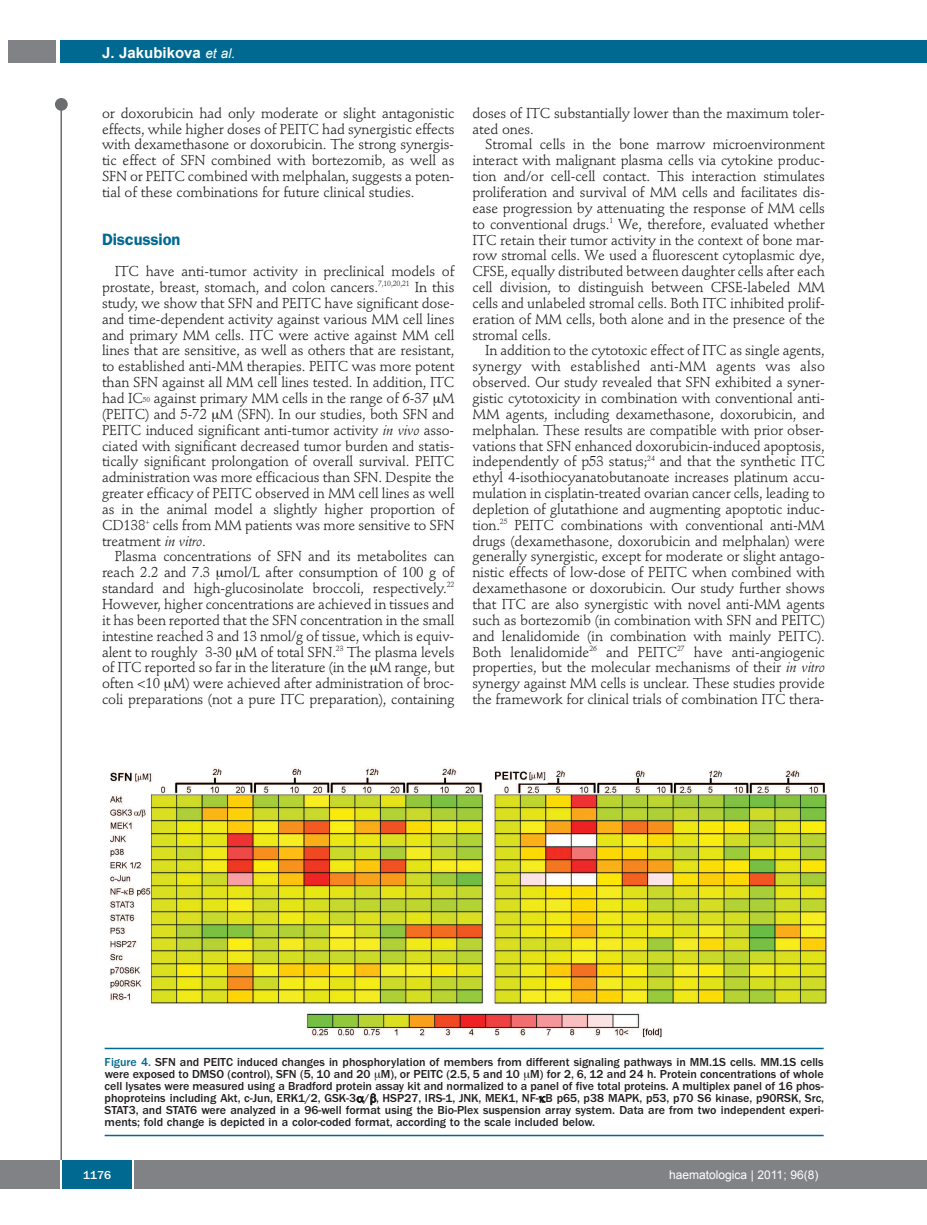
<style>
.page{position:relative;width:927px;height:1225px;background:#fff}
.page>*{position:absolute;margin:0;border:0;box-sizing:border-box;transform-origin:0 0}
.t1{font:600 16.5px "Franklin Gothic";letter-spacing:-.01em;color:#006991}
.t2{font:700 15px "Arial";color:#fff}
.t3{font:14.25px/15.9px "Stempel Schneidler";letter-spacing:-.01em;color:#231f20;text-align:justify}
.t4{font:500 12px/12px "Franklin Gothic";color:#231f20;text-align:justify}
.t5{font:12px "Arial";color:#fff}
.t6{font:500 12px "Franklin Gothic";color:#fff}
.s1{font-weight:400;font-style:italic;font-size:13.5px}
.s2{font-size:7.2px}
.s3{font-style:italic}
.s4{color:#006991}
</style>
<div class="page">
<div style="left:911px;top:40px;width:16px;height:22px;background:#006991"></div>
<div style="left:910px;top:1160px;width:17px;height:28px;background:#808285"></div>
<div style="left:55px;top:98px;width:13px;height:13px;background:#6c6d70;border-radius:50%"></div>
<hr style="left:60px;top:101px;width:2px;height:1061px;background:#6c6d70">
<div style="left:60px;top:40px;width:852px;height:22px;background:#006991"></div>
<div style="left:9px;top:40px;width:47px;height:22px;background:#808285"></div>
<div style="left:0;top:1160px;width:911px;height:28px;background:#808285"></div>
<div style="left:62px;top:1160px;width:71px;height:28px;background:#006991"></div>
<hr style="left:60px;top:1160px;width:2px;height:28px;background:#fff">
<svg style="left:133px;top:1160px;width:1px;height:28px"></svg>
<img style="left:110px;top:767px;width:719px;height:271px">
<hr style="left:105px;top:1047px;width:719px;height:2px;background:#006991">
<hr style="left:105px;top:1134px;width:719px;height:2px;background:#006991">
<p class="t2" style="left:102px;top:44px;width:135px">J. Jakubikova <span class="s1">et al.</span></p>
<p class="t3" style="left:102px;top:106px;width:354px">or doxorubicin had only moderate or slight antagonistic effects, while higher doses of PEITC had synergistic effects with dexamethasone or doxorubicin. The strong synergis&shy;tic effect of SFN combined with bortezomib, as well as SFN or PEITC combined with melphalan, suggests a poten&shy;tial of these combinations for future clinical studies.</p>
<p class="t1" style="left:102px;top:233px;width:80px">Discussion</p>
<p class="t3" style="left:102px;top:265px;width:354px;text-indent:13px">ITC have anti-tumor activity in preclinical models of prostate, breast, stomach, and colon cancers.<sup>7,10,20,21</sup> In this study, we show that SFN and PEITC have significant dose&shy;and time-dependent activity against various MM cell lines and primary MM cells. ITC were active against MM cell lines that are sensitive, as well as others that are resistant, to established anti-MM therapies. PEITC was more potent than SFN against all MM cell lines tested. In addition, ITC had IC<span class="s2">50</span> against primary MM cells in the range of 6-37 M (PEITC) and 5-72 M (SFN). In our studies, both SFN and PEITC induced significant anti-tumor activity <span class="s3">in vivo</span> asso&shy;ciated with significant decreased tumor burden and statis&shy;tically significant prolongation of overall survival. PEITC administration was more efficacious than SFN. Despite the greater efficacy of PEITC observed in MM cell lines as well as in the animal model a slightly higher proportion of CD138<sup>+</sup> cells from MM patients was more sensitive to SFN treatment <span class="s3">in vitro</span>.</p>
<p class="t3" style="left:102px;top:550px;width:354px;text-indent:13px">Plasma concentrations of SFN and its metabolites can reach 2.2 and 7.3 mol/L after consumption of 100 g of standard and high-glucosinolate broccoli, respectively.<sup>22<br></sup>However, higher concentrations are achieved in tissues and it has been reported that the SFN concentration in the small intestine reached 3 and 13 nmol/g of tissue, which is equiv&shy;alent to roughly 3-30 M of total SFN.<sup>23</sup> The plasma levels of ITC reported so far in the literature (in the M range, but often &lt;10 M) were achieved after administration of broc&shy;coli preparations (not a pure ITC preparation), containing</p>
<p class="t3" style="left:472px;top:106px;width:354px">doses of ITC substantially lower than the maximum toler&shy;ated ones.</p>
<p class="t3" style="left:472px;top:138px;width:354px;text-indent:13px">Stromal cells in the bone marrow microenvironment interact with malignant plasma cells via cytokine produc&shy;tion and/or cell-cell contact. This interaction stimulates proliferation and survival of MM cells and facilitates dis&shy;ease progression by attenuating the response of MM cells to conventional drugs.<sup>1</sup> We, therefore, evaluated whether ITC retain their tumor activity in the context of bone mar&shy;row stromal cells. We used a fluorescent cytoplasmic dye, CFSE, equally distributed between daughter cells after each cell division, to distinguish between CFSE-labeled MM cells and unlabeled stromal cells. Both ITC inhibited prolif&shy;eration of MM cells, both alone and in the presence of the stromal cells.</p>
<p class="t3" style="left:472px;top:344px;width:354px;text-indent:13px">In addition to the cytotoxic effect of ITC as single agents, synergy with established anti-MM agents was also observed. Our study revealed that SFN exhibited a syner&shy;gistic cytotoxicity in combination with conventional anti-MM agents, including dexamethasone, doxorubicin, and melphalan. These results are compatible with prior obser&shy;vations that SFN enhanced doxorubicin-induced apoptosis, independently of p53 status;<sup>24</sup> and that the synthetic ITC ethyl 4-isothiocyanatobutanoate increases platinum accu&shy;mulation in cisplatin-treated ovarian cancer cells, leading to depletion of glutathione and augmenting apoptotic induc&shy;tion.<sup>25</sup> PEITC combinations with conventional anti-MM drugs (dexamethasone, doxorubicin and melphalan) were generally synergistic, except for moderate or slight antago&shy;nistic effects of low-dose of PEITC when combined with dexamethasone or doxorubicin. Our study further shows that ITC are also synergistic with novel anti-MM agents such as bortezomib (in combination with SFN and PEITC) and lenalidomide (in combination with mainly PEITC).<br>Both lenalidomide<sup>26</sup> and PEITC<sup>27</sup> have anti-angiogenic properties, but the molecular mechanisms of their <span class="s3">in vitro </span>synergy against MM cells is unclear. These studies provide the framework for clinical trials of combination ITC thera-</p>
<p class="t4" style="left:105px;top:1057px;width:721px"><span class="s4">Figure 4.</span> SFN and PEITC induced changes in phosphorylation of members from different signaling pathways in MM.1S cells. MM.1S cells were exposed to DMSO (control), SFN (5, 10 and 20 M), or PEITC (2.5, 5 and 10 M) for 2, 6, 12 and 24 h. Protein concentrations of whole cell lysates were measured using a Bradford protein assay kit and normalized to a panel of five total proteins. A multiplex panel of 16 phos&shy;phoproteins including Akt, c-Jun, ERK1/2, GSK-3 / , HSP27, IRS-1, JNK, MEK1, NF- B p65, p38 MAPK, p53, p70 S6 kinase, p90RSK, Src, STAT3, and STAT6 were analyzed in a 96-well format using the Bio-Plex suspension array system. Data are from two independent experi&shy;ments; fold change is depicted in a color-coded format, according to the scale included below.</p>
<p class="t6" style="left:83px;top:1171px;width:30px">1176</p>
<p class="t5" style="left:669px;top:1168px;width:151px">haematologica | 2011; 96(8)</p>
</div>
